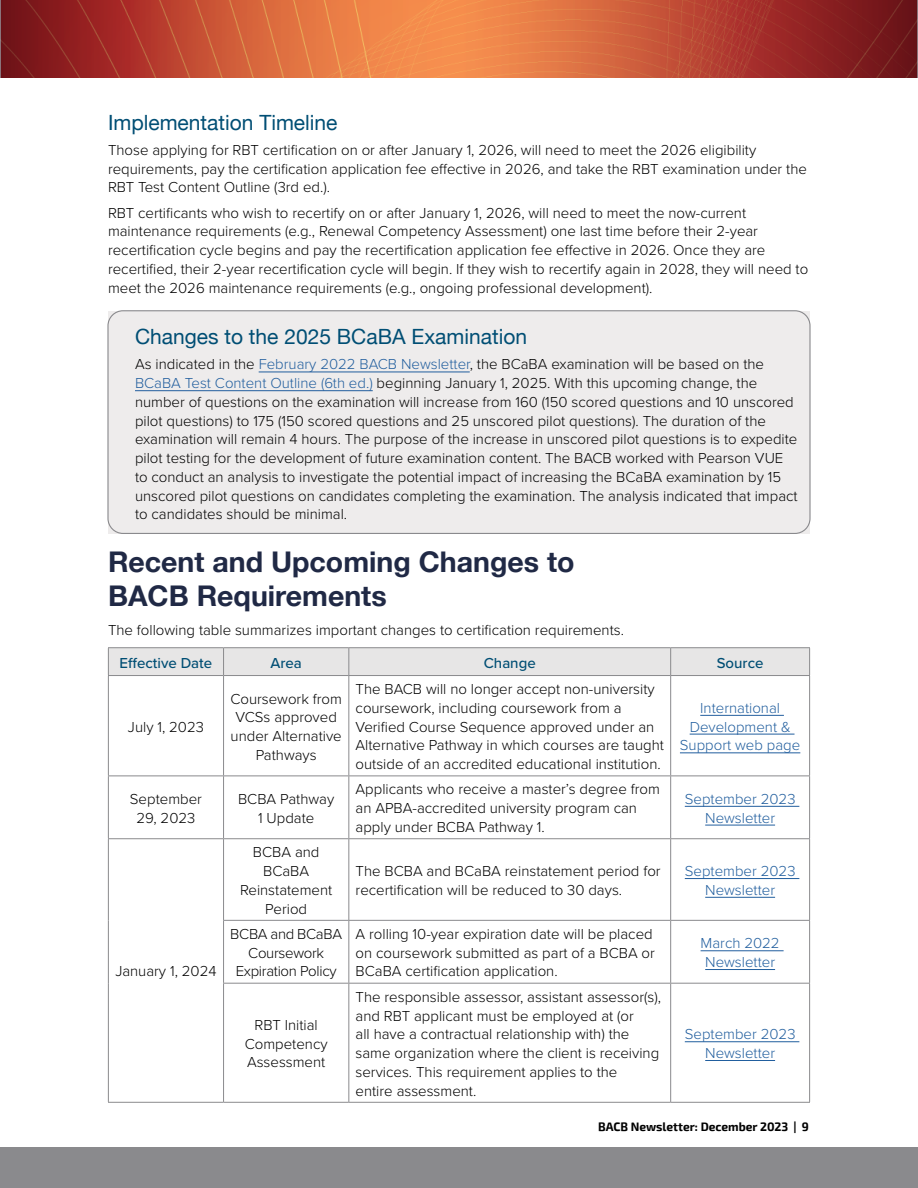
<style>
.page{position:relative;width:918px;height:1188px;background:#fff}
.page>*{position:absolute;margin:0;border:0;box-sizing:border-box;transform-origin:0 0}
.Head_1{font:700 28.5px/34.2px "Helvetica Neue";color:#202945}
.Blurb_header{font:21px "Helvetica Neue";color:#004e74}
.Section_Header__H2{font:21px "Helvetica Neue";color:#004e74}
.Body_Text{font:300 15px/18.8px "Proxima Nova";color:#000}
.Body_Text-blurb{font:300 15px/18.8px "Proxima Nova";color:#000}
.Table_body{font:300 15px/18.8px "Proxima Nova";color:#000}
.Table_body-centered{font:300 15px/18.8px "Proxima Nova";color:#000;text-align:center}
.Table_body-centered-2{font:300 15px/18.8px "Proxima Nova";color:#215e9e;text-align:center}
.Table_body-centered-3{font:300 15px/18.8px "Proxima Nova";letter-spacing:-.02em;color:#000;text-align:center}
.Table_Head{font:500 15px "Proxima Nova";color:#004e74}
.t1{font:700 12px "Exo 2";color:#000}
.s1{color:#215e9e}
</style>
<div class="page">
<div style="left:0;top:1148px;width:918px;height:40px;background:#8a8a8d"></div>
<img style="left:0;top:0;width:918px;height:78px">
<div style="left:108px;top:311px;width:702px;height:222px;background:#eeecec"></div>
<div style="left:107px;top:310px;width:704px;height:224px;border:1px solid #8a8a8d;border-radius:15px"></div>
<hr style="left:259px;top:372px;width:211px;height:1px;background:#215e9e">
<hr style="left:135px;top:390px;width:238px;height:1px;background:#215e9e">
<hr style="left:108px;top:647px;width:116px;height:1px;background:#8a8a8d">
<hr style="left:224px;top:647px;width:125px;height:1px;background:#8a8a8d">
<hr style="left:349px;top:647px;width:322px;height:1px;background:#8a8a8d">
<hr style="left:671px;top:647px;width:139px;height:1px;background:#8a8a8d">
<div style="left:108px;top:648px;width:702px;height:27px;background:#e7e6e6"></div>
<hr style="left:108px;top:675px;width:116px;height:1px;background:#8a8a8d">
<hr style="left:108px;top:676px;width:1px;height:100px;background:#8a8a8d">
<hr style="left:108px;top:776px;width:116px;height:1px;background:#8a8a8d">
<hr style="left:108px;top:776px;width:1px;height:62px;background:#8a8a8d">
<hr style="left:108px;top:838px;width:116px;height:1px;background:#8a8a8d">
<hr style="left:108px;top:839px;width:1px;height:81px;background:#8a8a8d">
<hr style="left:108px;top:920px;width:1px;height:63px;background:#8a8a8d">
<hr style="left:108px;top:983px;width:1px;height:119px;background:#8a8a8d">
<hr style="left:108px;top:1102px;width:116px;height:1px;background:#8a8a8d">
<hr style="left:224px;top:675px;width:125px;height:1px;background:#8a8a8d">
<hr style="left:223px;top:676px;width:1px;height:100px;background:#8a8a8d">
<hr style="left:349px;top:675px;width:322px;height:1px;background:#8a8a8d">
<hr style="left:348px;top:676px;width:1px;height:100px;background:#8a8a8d">
<hr style="left:671px;top:675px;width:139px;height:1px;background:#8a8a8d">
<hr style="left:670px;top:676px;width:1px;height:100px;background:#8a8a8d">
<hr style="left:809px;top:676px;width:1px;height:100px;background:#8a8a8d">
<hr style="left:224px;top:776px;width:125px;height:1px;background:#8a8a8d">
<hr style="left:223px;top:776px;width:1px;height:62px;background:#8a8a8d">
<hr style="left:349px;top:776px;width:322px;height:1px;background:#8a8a8d">
<hr style="left:348px;top:776px;width:1px;height:62px;background:#8a8a8d">
<hr style="left:671px;top:776px;width:139px;height:1px;background:#8a8a8d">
<hr style="left:670px;top:776px;width:1px;height:62px;background:#8a8a8d">
<hr style="left:809px;top:776px;width:1px;height:62px;background:#8a8a8d">
<hr style="left:224px;top:838px;width:125px;height:1px;background:#8a8a8d">
<hr style="left:223px;top:839px;width:1px;height:81px;background:#8a8a8d">
<hr style="left:349px;top:838px;width:322px;height:1px;background:#8a8a8d">
<hr style="left:348px;top:839px;width:1px;height:81px;background:#8a8a8d">
<hr style="left:671px;top:838px;width:139px;height:1px;background:#8a8a8d">
<hr style="left:670px;top:839px;width:1px;height:81px;background:#8a8a8d">
<hr style="left:809px;top:839px;width:1px;height:81px;background:#8a8a8d">
<hr style="left:223px;top:920px;width:126px;height:1px;background:#8a8a8d">
<hr style="left:223px;top:921px;width:1px;height:62px;background:#8a8a8d">
<hr style="left:349px;top:920px;width:322px;height:1px;background:#8a8a8d">
<hr style="left:348px;top:921px;width:1px;height:62px;background:#8a8a8d">
<hr style="left:671px;top:920px;width:139px;height:1px;background:#8a8a8d">
<hr style="left:670px;top:921px;width:1px;height:62px;background:#8a8a8d">
<hr style="left:809px;top:921px;width:1px;height:62px;background:#8a8a8d">
<hr style="left:223px;top:983px;width:126px;height:1px;background:#8a8a8d">
<hr style="left:223px;top:984px;width:1px;height:118px;background:#8a8a8d">
<hr style="left:349px;top:983px;width:322px;height:1px;background:#8a8a8d">
<hr style="left:348px;top:984px;width:1px;height:118px;background:#8a8a8d">
<hr style="left:671px;top:983px;width:139px;height:1px;background:#8a8a8d">
<hr style="left:670px;top:984px;width:1px;height:118px;background:#8a8a8d">
<hr style="left:809px;top:984px;width:1px;height:118px;background:#8a8a8d">
<hr style="left:224px;top:1102px;width:125px;height:1px;background:#8a8a8d">
<hr style="left:349px;top:1102px;width:322px;height:1px;background:#8a8a8d">
<hr style="left:671px;top:1102px;width:139px;height:1px;background:#8a8a8d">
<hr style="left:700px;top:715px;width:84px;height:1px;background:#215e9e">
<hr style="left:690px;top:734px;width:105px;height:1px;background:#215e9e">
<hr style="left:680px;top:753px;width:120px;height:1px;background:#215e9e">
<hr style="left:685px;top:806px;width:114px;height:1px;background:#215e9e">
<hr style="left:705px;top:825px;width:70px;height:1px;background:#215e9e">
<hr style="left:685px;top:878px;width:114px;height:1px;background:#215e9e">
<hr style="left:705px;top:897px;width:70px;height:1px;background:#215e9e">
<hr style="left:701px;top:950px;width:83px;height:1px;background:#215e9e">
<hr style="left:705px;top:969px;width:70px;height:1px;background:#215e9e">
<hr style="left:685px;top:1041px;width:114px;height:1px;background:#215e9e">
<hr style="left:705px;top:1060px;width:70px;height:1px;background:#215e9e">
<h2 class="Section_Header__H2" style="left:108px;top:108px;width:231px">Implementation Timeline</h2>
<p class="Body_Text" style="left:108px;top:140px;width:701px">Those applying for RBT certification on or after January 1, 2026, will need to meet the 2026 eligibility requirements, pay the certification application fee effective in 2026, and take the RBT examination under the<br>RBT Test Content Outline (3rd ed.).</p>
<p class="Body_Text" style="left:108px;top:202px;width:702px">RBT certificants who wish to recertify on or after January 1, 2026, will need to meet the now-current maintenance requirements (e.g., Renewal Competency Assessment) one last time before their 2-year recertification cycle begins and pay the recertification application fee effective in 2026. Once they are recertified, their 2-year recertification cycle will begin. If they wish to recertify again in 2028, they will need to meet the 2026 maintenance requirements (e.g., ongoing professional development).</p>
<h1 class="Blurb_header" style="left:135px;top:322px;width:394px">Changes to the 2025 BCaBA Examination</h1>
<p class="Body_Text-blurb" style="left:135px;top:354px;width:664px">As indicated in the <span class="s1">February 2022 BACB Newsletter</span>, the BCaBA examination will be based on the <span class="s1">BCaBA Test Content Outline (6th ed.)</span> beginning January 1, 2025. With this upcoming change, the number of questions on the examination will increase from 160 (150 scored questions and 10 unscored pilot questions) to 175 (150 scored questions and 25 unscored pilot questions). The duration of the examination will remain 4 hours. The purpose of the increase in unscored pilot questions is to expedite pilot testing for the development of future examination content. The BACB worked with Pearson VUE to conduct an analysis to investigate the potential impact of increasing the BCaBA examination by 15 unscored pilot questions on candidates completing the examination. The analysis indicated that impact to candidates should be minimal.</p>
<h1 class="Head_1" style="left:108px;top:545px;width:468px">Recent and Upcoming Changes to<br>BACB Requirements</h1>
<p class="Body_Text" style="left:108px;top:620px;width:518px">The following table summarizes important changes to certification requirements.</p>
<p class="Table_Head" style="left:120px;top:651px;width:94px">Effective Date</p>
<p class="Table_Head" style="left:270px;top:651px;width:33px">Area</p>
<p class="Table_Head" style="left:484px;top:651px;width:54px">Change</p>
<p class="Table_Head" style="left:717px;top:651px;width:48px">Source</p>
<p class="Table_body-centered" style="left:128px;top:716px;width:77px">July 1, 2023</p>
<p class="Table_body-centered" style="left:230px;top:688px;width:113px">Coursework from<br>VCSs approved under Alternative<br>Pathways</p>
<p class="Table_body" style="left:356px;top:679px;width:310px">The BACB will no longer accept non-university coursework, including coursework from a Verified Course Sequence approved under an Alternative Pathway in which courses are taught outside of an accredited educational institution.</p>
<p class="Table_body-centered-2" style="left:680px;top:698px;width:122px">International<br>Development &amp;<br>Support web page</p>
<p class="Table_body-centered" style="left:130px;top:789px;width:74px">September<br>29, 2023</p>
<p class="Table_body-centered" style="left:238px;top:789px;width:98px">BCBA Pathway<br>1 Update</p>
<p class="Table_body" style="left:356px;top:779px;width:306px">Applicants who receive a master’s degree from an APBA-accredited university program can apply under BCBA Pathway 1.</p>
<p class="Table_body-centered-2" style="left:685px;top:789px;width:112px">September 2023<br>Newsletter</p>
<p class="Table_body-centered" style="left:115px;top:961px;width:103px">January 1, 2024</p>
<p class="Table_body-centered" style="left:240px;top:842px;width:94px">BCBA and<br>BCaBA<br>Reinstatement<br>Period</p>
<p class="Table_body" style="left:356px;top:861px;width:307px">The BCBA and BCaBA reinstatement period for recertification will be reduced to 30 days.</p>
<p class="Table_body-centered-2" style="left:685px;top:861px;width:112px">September 2023<br>Newsletter</p>
<p class="Table_body-centered-3" style="left:230px;top:924px;width:113px">BCBA and BCaBA<br>Coursework<br>Expiration Policy</p>
<p class="Table_body" style="left:356px;top:924px;width:301px">A rolling 10-year expiration date will be placed on coursework submitted as part of a BCBA or<br>BCaBA certification application.</p>
<p class="Table_body-centered-2" style="left:701px;top:933px;width:81px">March 2022<br>Newsletter</p>
<p class="Table_body-centered" style="left:245px;top:1015px;width:84px">RBT Initial<br>Competency<br>Assessment</p>
<p class="Table_body" style="left:356px;top:987px;width:307px">The responsible assessor, assistant assessor(s), and RBT applicant must be employed at (or<br>all have a contractual relationship with) the same organization where the client is receiving services. This requirement applies to the<br>entire assessment.</p>
<p class="Table_body-centered-2" style="left:685px;top:1024px;width:112px">September 2023<br>Newsletter</p>
<p class="t1" style="left:598px;top:1119px;width:212px">BACB Newsletter: December 2023 | 9</p>
</div>
